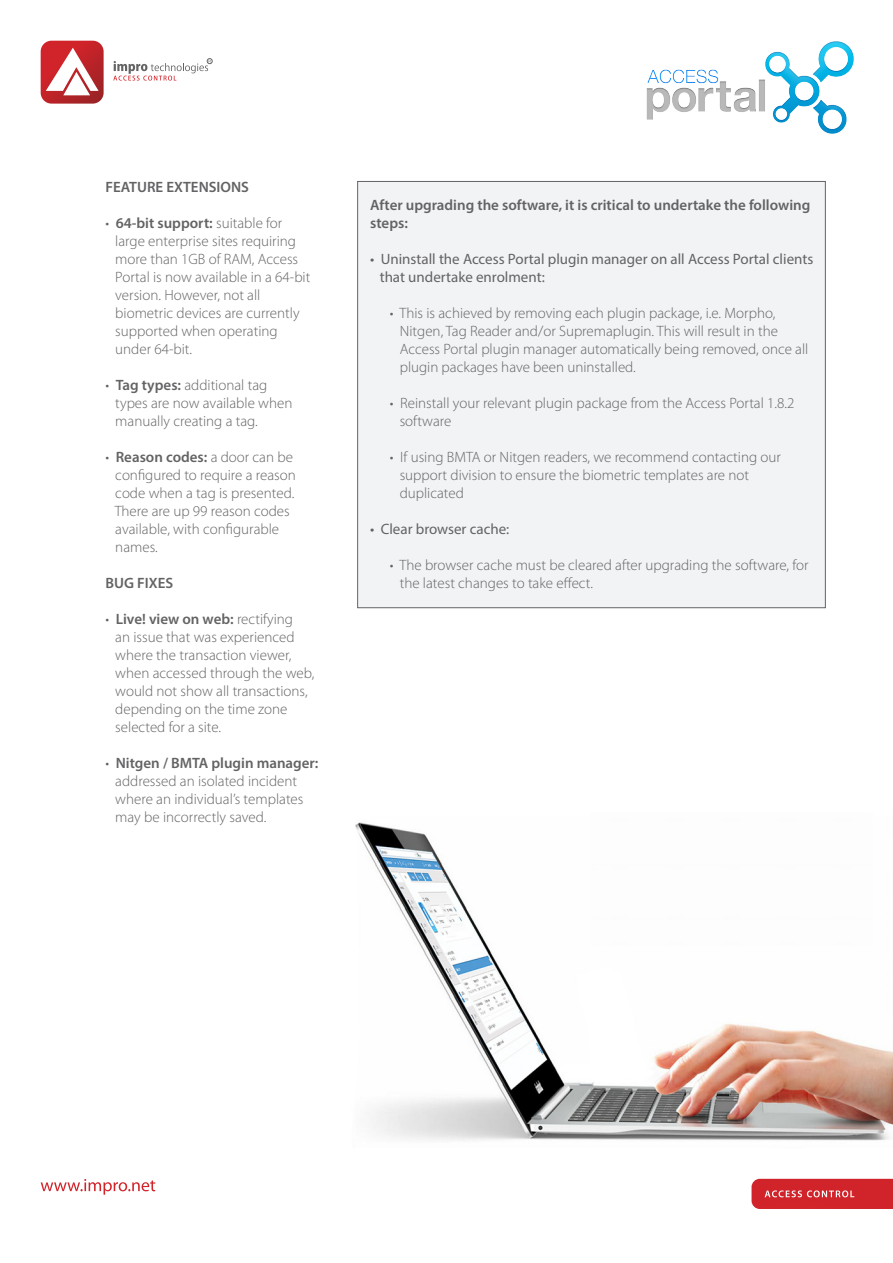
<style>
.page{position:relative;width:893px;height:1263px;background:#fff}
.page>*{position:absolute;margin:0;border:0;box-sizing:border-box;transform-origin:0 0}
.t1{font:300 15px/18px "Myriad Pro";color:#636366}
.t2{font:15px/18px "Myriad Pro";color:#636366}
.t3{font:600 15px/18px "Myriad Pro";color:#636366}
.s1{font-weight:600}
</style>
<div class="page">
<div style="left:357px;top:181px;width:469px;height:427px;background:#f2f3f4;border:1px solid #636366"></div>
<svg style="left:41px;top:41px;width:63px;height:63px"></svg>
<svg style="left:113px;top:58px;width:99px;height:23px"></svg>
<svg style="left:41px;top:1179px;width:114px;height:16px"></svg>
<img style="left:751px;top:1179px;width:142px;height:30px">
<img style="left:646px;top:41px;width:208px;height:93px">
<img style="left:355px;top:822px;width:538px;height:319px">
<p class="t3" style="left:105px;top:178px;width:145px">FEATURE EXTENSIONS</p>
<p class="t1" style="left:115px;top:214px;width:197px;text-indent:-10px">• <span class="s1">64-bit support:</span> suitable for large enterprise sites requiring more than 1GB of RAM, Access<br>Portal is now available in a 64-bit</p>
<p class="t1" style="left:115px;top:286px;width:186px">version. However, not all biometric devices are currently supported when operating under 64-bit.</p>
<p class="t1" style="left:105px;top:376px;width:163px">• <span class="s1">Tag types:</span> additional tag</p>
<p class="t1" style="left:115px;top:394px;width:179px">types are now available when manually creating a tag.</p>
<p class="t1" style="left:115px;top:448px;width:183px;text-indent:-9px">• <span class="s1">Reason codes:</span> a door can be configured to require a reason code when a tag is presented.<br>There are up 99 reason codes available, with configurable names.</p>
<p class="t3" style="left:105px;top:574px;width:69px">BUG FIXES</p>
<p class="t1" style="left:115px;top:610px;width:181px;text-align:justify;text-indent:-10px">• <span class="s1">Live! view on web:</span> rectifying an issue that was experienced where the transaction viewer,</p>
<p class="t1" style="left:115px;top:664px;width:201px">when accessed through the web, would not show all transactions, depending on the time zone selected for a site.</p>
<p class="t1" style="left:115px;top:754px;width:205px;text-indent:-10px">• <span class="s1">Nitgen / BMTA plugin manager: </span>addressed an isolated incident where an individual’s templates</p>
<p class="t1" style="left:115px;top:808px;width:153px">may be incorrectly saved.</p>
<p class="t3" style="left:370px;top:196px;width:442px">After upgrading the software, it is critical to undertake the following steps:</p>
<p class="t2" style="left:380px;top:250px;width:435px;text-indent:-10px">• Uninstall the Access Portal plugin manager on all Access Portal clients that undertake enrolment:</p>
<p class="t1" style="left:390px;top:304px;width:390px;text-align:right">• This is achieved by removing each plugin package, i.e. Morpho,<br>Nitgen, Tag Reader and/or Supremaplugin. This will result in the</p>
<p class="t1" style="left:400px;top:340px;width:410px">Access Portal plugin manager automatically being removed, once all plugin packages have been uninstalled.</p>
<p class="t1" style="left:400px;top:394px;width:396px;text-indent:-10px">• Reinstall your relevant plugin package from the Access Portal 1.8.2 software</p>
<p class="t1" style="left:400px;top:448px;width:383px;text-indent:-10px">• If using BMTA or Nitgen readers, we recommend contacting our support division to ensure the biometric templates are not</p>
<p class="t1" style="left:400px;top:484px;width:66px">duplicated</p>
<p class="t2" style="left:370px;top:520px;width:141px">• Clear browser cache:</p>
<p class="t1" style="left:400px;top:556px;width:410px;text-indent:-10px">• The browser cache must be cleared after upgrading the software, for the latest changes to take effect.</p>
</div>
